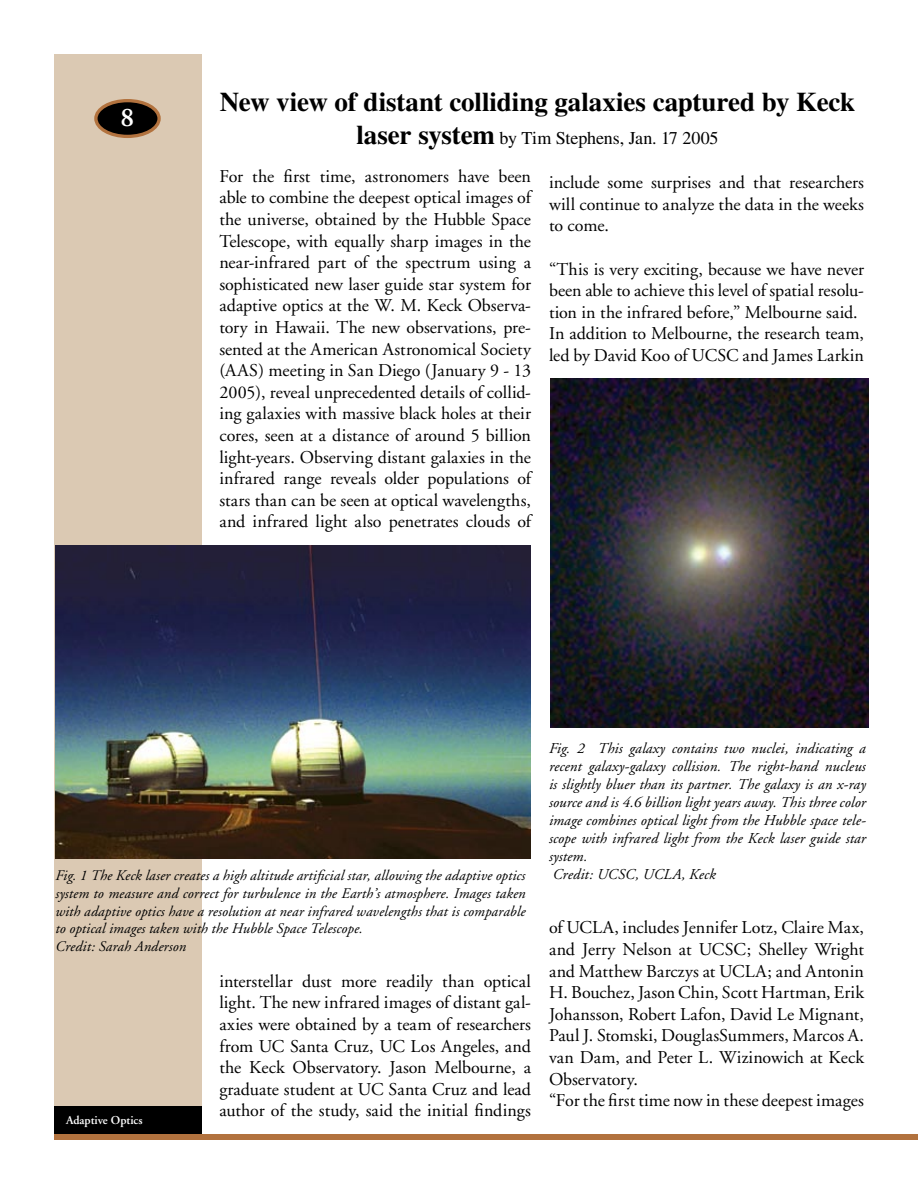
<style>
.page{position:relative;width:918px;height:1188px;background:#fff}
.page>*{position:absolute;margin:0;border:0;box-sizing:border-box;transform-origin:0 0}
.t1{font:700 27px "Times";letter-spacing:-.005em;color:#000}
.t2{font:18px/21.6px "Adobe Garamond";color:#000;text-align:justify}
.t3{font:18px "Times";letter-spacing:-.01em;color:#000}
.t4{font:italic 15px/18px "Adobe Garamond";letter-spacing:.01em;color:#000;text-align:justify}
.t5{font:italic 14.7px/17.5px "Adobe Garamond";letter-spacing:.005em;color:#000}
.t6{font:600 12px "Adobe Garamond";color:#fff}
.s1{font-weight:700;font-size:27px}
</style>
<div class="page">
<div style="left:54px;top:1106px;width:148px;height:28px;background:#000"></div>
<div style="left:54px;top:54px;width:148px;height:1052px;background:#dbc9b3"></div>
<div style="left:54px;top:1134px;width:864px;height:6px;background:#b2723e"></div>
<div style="left:96px;top:101px;width:63px;height:35px;background:#000;border-radius:50%"></div>
<div style="left:94px;top:99px;width:67px;height:39px;border:3px solid #b2723e;border-radius:50%"></div>
<img style="left:551px;top:378px;width:317px;height:349px">
<img style="left:55px;top:545px;width:476px;height:314px">
<h1 class="t1" style="left:220px;top:86px;width:637px">New view of distant colliding galaxies captured by Keck</h1>
<p class="t3" style="left:357px;top:127px;width:363px"><span class="s1">laser system</span> by Tim Stephens, Jan. 17 2005</p>
<p class="t2" style="left:549px;top:172px;width:317px">include some surprises and that researchers will continue to analyze the data in the weeks to come.</p>
<p class="t2" style="left:549px;top:259px;width:317px;text-align:left">“This is very exciting, because we have never been able to achieve this level of spatial resolu&shy;tion in the infrared before,” Melbourne said.<br>In addition to Melbourne, the research team, led by David Koo of UCSC and James Larkin</p>
<p class="t2" style="left:219px;top:166px;width:313px">For the first time, astronomers have been able to combine the deepest optical images of the universe, obtained by the Hubble Space Telescope, with equally sharp images in the near-infrared part of the spectrum using a sophisticated new laser guide star system for adaptive optics at the W. M. Keck Observa&shy;tory in Hawaii. The new observations, pre&shy;sented at the American Astronomical Society (AAS) meeting in San Diego (January 9 - 13<br>2005), reveal unprecedented details of collid&shy;ing galaxies with massive black holes at their cores, seen at a distance of around 5 billion light-years. Observing distant galaxies in the infrared range reveals older populations of stars than can be seen at optical wavelengths, and infrared light also penetrates clouds of</p>
<p class="t4" style="left:549px;top:740px;width:318px">Fig. 2 This galaxy contains two nuclei, indicating a recent galaxy-galaxy collision. The right-hand nucleus is slightly bluer than its partner. The galaxy is an x-ray source and is 4.6 billion light years away. This three color image combines optical light from the Hubble space tele&shy;scope with infrared light from the Keck laser guide star system.</p>
<p class="t5" style="left:55px;top:867px;width:471px">Fig. 1 The Keck laser creates a high altitude artificial star, allowing the adaptive optics</p>
<p class="t4" style="left:553px;top:866px;width:165px">Credit: UCSC, UCLA, Keck</p>
<p class="t5" style="left:55px;top:885px;width:472px">system to measure and correct for turbulence in the Earth’s atmosphere. Images taken with adaptive optics have a resolution at near infrared wavelengths that is comparable to optical images taken with the Hubble Space Telescope.<br>Credit: Sarah Anderson</p>
<p class="t2" style="left:549px;top:917px;width:317px;text-align:left">of UCLA, includes Jennifer Lotz, Claire Max, and Jerry Nelson at UCSC; Shelley Wright and Matthew Barczys at UCLA; and Antonin H. Bouchez, Jason Chin, Scott Hartman, Erik Johansson, Robert Lafon, David Le Mignant, Paul J. Stomski, DouglasSummers, Marcos A. van Dam, and Peter L. Wizinowich at Keck Observatory.<br>“For the first time now in these deepest images</p>
<p class="t2" style="left:219px;top:971px;width:313px">interstellar dust more readily than optical light. The new infrared images of distant gal&shy;axies were obtained by a team of researchers from UC Santa Cruz, UC Los Angeles, and the Keck Observatory. Jason Melbourne, a graduate student at UC Santa Cruz and lead author of the study, said the initial findings</p>
<p class="t6" style="left:66px;top:1113px;width:78px">Adaptive Optics</p>
</div>
